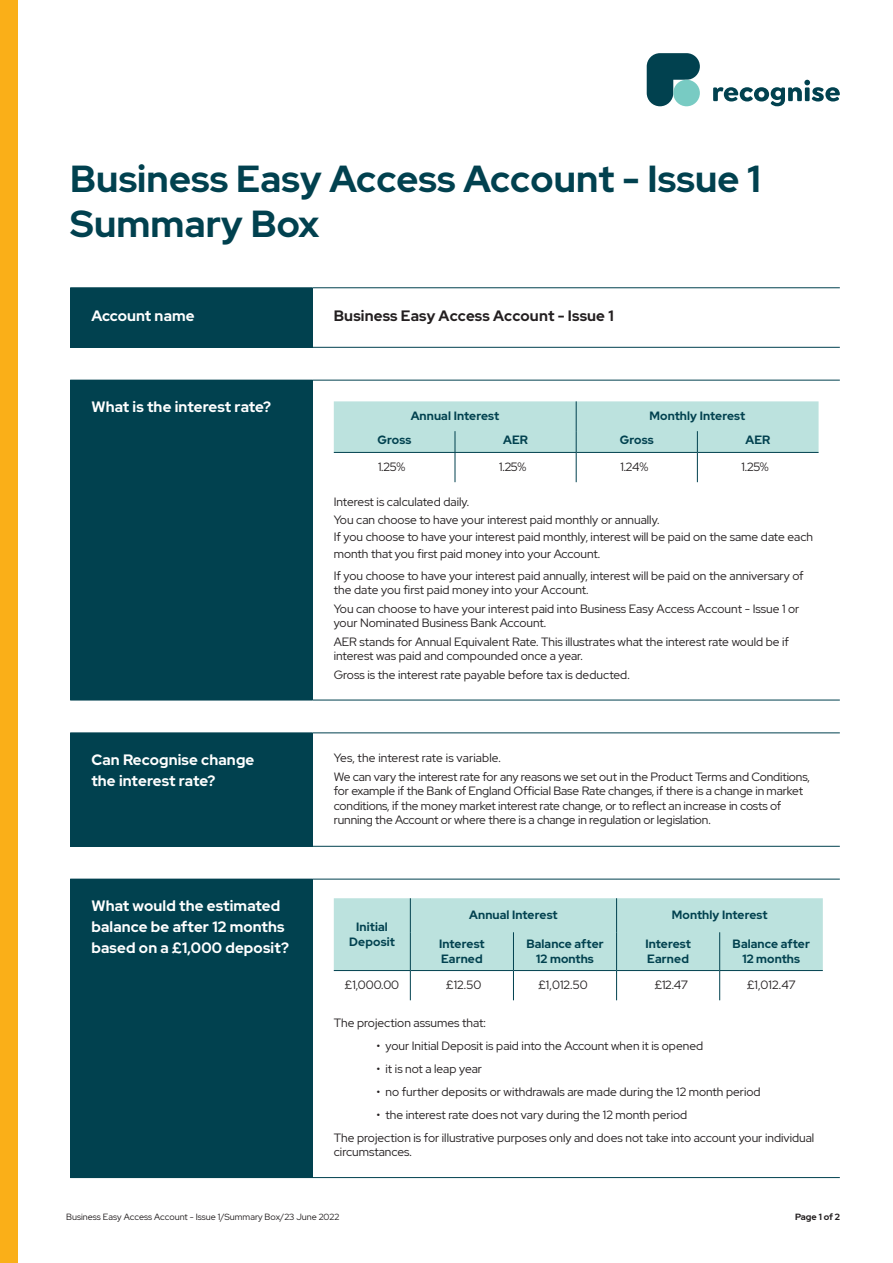
<style>
.page{position:relative;width:893px;height:1263px;background:#fff}
.page>*{position:absolute;margin:0;border:0;box-sizing:border-box;transform-origin:0 0}
.t1{font:700 37.5px/45px "Red Hat Display";letter-spacing:.005em;color:#01414f}
.t2{font:700 15px/21px "Red Hat Display";letter-spacing:.01em;color:#fff}
.t3{font:700 15px "Red Hat Display";letter-spacing:.01em;color:#231f20}
.t4{font:12px/14.4px "Red Hat Display";color:#231f20}
.t5{font:700 12px/14.4px "Red Hat Display";letter-spacing:.01em;color:#01414f;text-align:center}
.t6{font:9px "Red Hat Display";color:#231f20}
.t7{font:700 9px "Red Hat Display";letter-spacing:-.01em;color:#231f20}
</style>
<div class="page">
<svg style="left:647px;top:53px;width:53px;height:53px;background:#265d68"></svg>
<svg style="left:713px;top:80px;width:127px;height:26px"></svg>
<div style="left:673px;top:80px;width:27px;height:26px;background:#78cbc3;border-radius:50%"></div>
<div style="left:70px;top:380px;width:243px;height:320px;background:#01414f"></div>
<hr style="left:313px;top:380px;width:527px;height:1px;background:#01414f">
<hr style="left:70px;top:700px;width:243px;height:1px;background:#01414f">
<hr style="left:313px;top:700px;width:527px;height:1px;background:#01414f">
<svg style="left:334px;top:401px;width:485px;height:81px"></svg>
<hr style="left:334px;top:452px;width:121px;height:1px;background:#01414f">
<hr style="left:455px;top:452px;width:121px;height:1px;background:#01414f">
<hr style="left:576px;top:452px;width:121px;height:1px;background:#01414f">
<hr style="left:697px;top:452px;width:122px;height:1px;background:#01414f">
<div style="left:70px;top:733px;width:243px;height:113px;background:#01414f"></div>
<hr style="left:70px;top:732px;width:243px;height:1px;background:#01414f">
<hr style="left:313px;top:732px;width:527px;height:1px;background:#01414f">
<hr style="left:70px;top:846px;width:243px;height:1px;background:#01414f">
<hr style="left:313px;top:846px;width:527px;height:1px;background:#01414f">
<div style="left:70px;top:288px;width:243px;height:59px;background:#01414f"></div>
<hr style="left:70px;top:287px;width:243px;height:1px;background:#01414f">
<hr style="left:313px;top:287px;width:527px;height:1px;background:#01414f">
<hr style="left:70px;top:347px;width:243px;height:1px;background:#01414f">
<hr style="left:313px;top:347px;width:527px;height:1px;background:#01414f">
<div style="left:70px;top:879px;width:243px;height:298px;background:#01414f"></div>
<hr style="left:313px;top:879px;width:527px;height:1px;background:#01414f">
<hr style="left:70px;top:1177px;width:243px;height:1px;background:#01414f">
<hr style="left:313px;top:1177px;width:527px;height:1px;background:#01414f">
<svg style="left:334px;top:898px;width:489px;height:102px"></svg>
<hr style="left:334px;top:970px;width:76px;height:1px;background:#01414f">
<hr style="left:410px;top:970px;width:103px;height:1px;background:#01414f">
<hr style="left:513px;top:970px;width:104px;height:1px;background:#01414f">
<hr style="left:617px;top:970px;width:103px;height:1px;background:#01414f">
<hr style="left:720px;top:970px;width:103px;height:1px;background:#01414f">
<div style="left:0;top:0;width:17px;height:1263px;background:#faaf18"></div>
<h1 class="t1" style="left:70px;top:156px;width:692px">Business Easy Access Account - Issue 1<br>Summary Box</h1>
<p class="t2" style="left:91px;top:305px;width:105px">Account name</p>
<p class="t3" style="left:334px;top:306px;width:281px">Business Easy Access Account - Issue 1</p>
<p class="t2" style="left:91px;top:396px;width:181px">What is the interest rate?</p>
<p class="t5" style="left:411px;top:409px;width:90px">Annual Interest</p>
<p class="t5" style="left:649px;top:409px;width:97px">Monthly Interest</p>
<p class="t5" style="left:377px;top:432px;width:35px">Gross</p>
<p class="t5" style="left:503px;top:432px;width:26px">AER</p>
<p class="t5" style="left:620px;top:432px;width:35px">Gross</p>
<p class="t5" style="left:745px;top:432px;width:26px">AER</p>
<p class="t4" style="left:378px;top:460px;width:29px">1.25%</p>
<p class="t4" style="left:499px;top:460px;width:29px">1.25%</p>
<p class="t4" style="left:620px;top:460px;width:29px">1.24%</p>
<p class="t4" style="left:742px;top:460px;width:29px">1.25%</p>
<p class="t4" style="left:334px;top:493px;width:481px;line-height:17.2px">Interest is calculated daily.<br>You can choose to have your interest paid monthly or annually.<br>If you choose to have your interest paid monthly, interest will be paid on the same date each month that you first paid money into your Account.</p>
<p class="t4" style="left:334px;top:568px;width:471px">If you choose to have your interest paid annually, interest will be paid on the anniversary of the date you first paid money into your Account.</p>
<p class="t4" style="left:334px;top:601px;width:467px">You can choose to have your interest paid into Business Easy Access Account - Issue 1 or your Nominated Business Bank Account.</p>
<p class="t4" style="left:334px;top:634px;width:457px">AER stands for Annual Equivalent Rate. This illustrates what the interest rate would be if interest was paid and compounded once a year.</p>
<p class="t4" style="left:334px;top:667px;width:297px">Gross is the interest rate payable before tax is deducted.</p>
<p class="t2" style="left:91px;top:749px;width:164px">Can Recognise change the interest rate?</p>
<p class="t4" style="left:334px;top:748px;width:477px;line-height:18.6px">Yes, the interest rate is variable.<br>We can vary the interest rate for any reasons we set out in the Product Terms and Conditions,</p>
<p class="t4" style="left:334px;top:783px;width:471px">for example if the Bank of England Official Base Rate changes, if there is a change in market conditions, if the money market interest rate change, or to reflect an increase in costs of running the Account or where there is a change in regulation or legislation.</p>
<p class="t2" style="left:91px;top:895px;width:199px">What would the estimated balance be after 12 months based on a £1,000 deposit?</p>
<p class="t5" style="left:349px;top:920px;width:47px">Initial<br>Deposit</p>
<p class="t5" style="left:469px;top:908px;width:90px">Annual Interest</p>
<p class="t5" style="left:672px;top:908px;width:97px">Monthly Interest</p>
<p class="t5" style="left:439px;top:937px;width:47px;text-align:left">Interest<br>Earned</p>
<p class="t5" style="left:526px;top:937px;width:79px">Balance after<br>12 months</p>
<p class="t5" style="left:645px;top:937px;width:47px;text-align:left">Interest<br>Earned</p>
<p class="t5" style="left:733px;top:937px;width:79px">Balance after<br>12 months</p>
<p class="t4" style="left:345px;top:978px;width:56px">£1,000.00</p>
<p class="t4" style="left:446px;top:978px;width:37px">£12.50</p>
<p class="t4" style="left:538px;top:978px;width:51px">£1,012.50</p>
<p class="t4" style="left:655px;top:978px;width:34px">£12.47</p>
<p class="t4" style="left:747px;top:978px;width:50px">£1,012.47</p>
<p class="t4" style="left:334px;top:1016px;width:154px">The projection assumes that:</p>
<p class="t4" style="left:376px;top:1039px;width:328px">• your Initial Deposit is paid into the Account when it is opened</p>
<p class="t4" style="left:376px;top:1061px;width:107px">• it is not a leap year</p>
<p class="t4" style="left:376px;top:1084px;width:386px">• no further deposits or withdrawals are made during the 12 month period</p>
<p class="t4" style="left:334px;top:1103px;width:482px;line-height:23px;text-indent:43px">• the interest rate does not vary during the 12 month period<br>The projection is for illustrative purposes only and does not take into account your individual</p>
<p class="t4" style="left:334px;top:1145px;width:79px">circumstances.</p>
<p class="t6" style="left:66px;top:1211px;width:275px">Business Easy Access Account - Issue 1/Summary Box/23 June 2022</p>
<p class="t7" style="left:795px;top:1211px;width:46px">Page 1 of 2</p>
</div>
